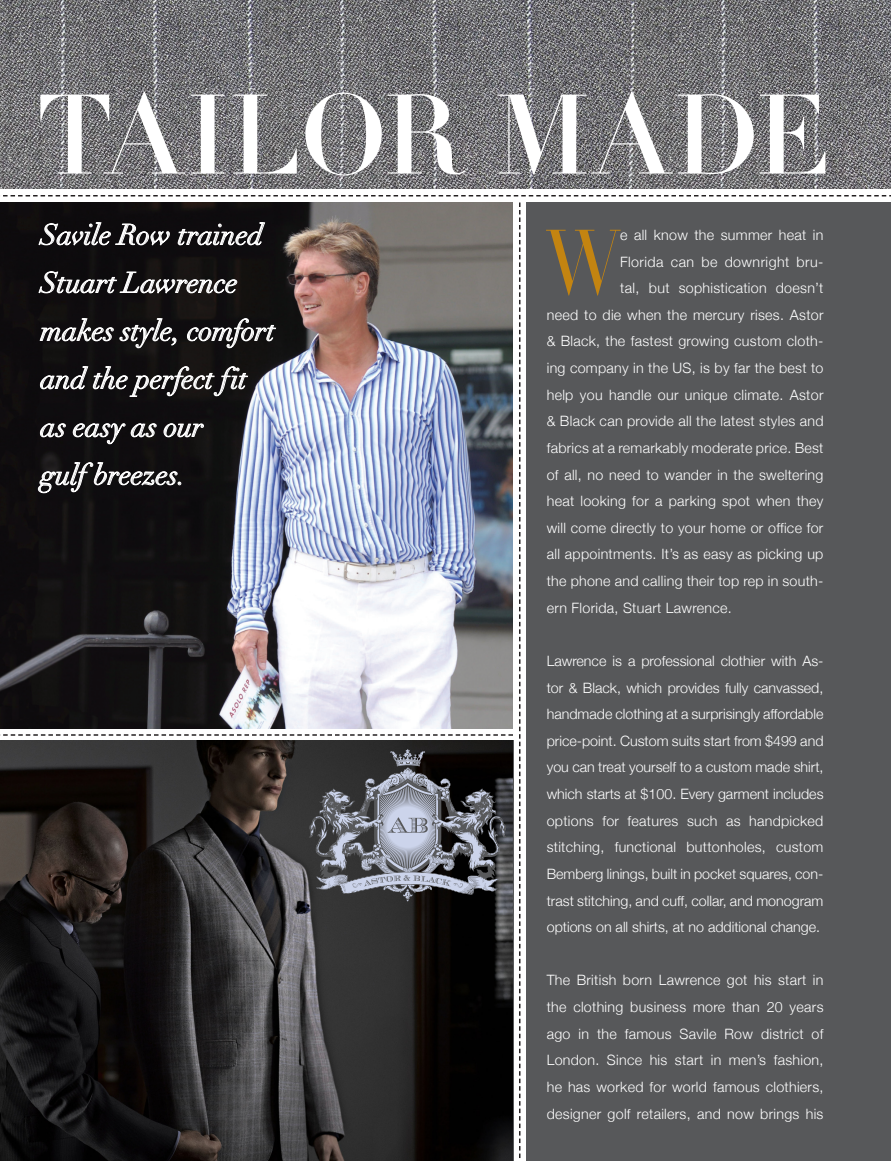
<style>
.page{position:relative;width:891px;height:1161px;background:#fff}
.page>*{position:absolute;margin:0;border:0;box-sizing:border-box;transform-origin:0 0}
.t1{font:111px "Didot LT Std Headline";letter-spacing:-.02em;color:#fff}
.t2{font:89.1px "Didot LT Std Headline";color:#c38411;scale:.7 1}
.t3{font:italic 28.5px/48px "Didot LT Std";letter-spacing:-.01em;color:#fff}
.t4{font:300 14.25px/26.5px "Helvetica Neue";letter-spacing:.02em;color:#fff;text-align:justify}
</style>
<div class="page">
<img style="left:0;top:0;width:891px;height:189px">
<img style="left:0;top:202px;width:513px;height:527px">
<svg style="left:3px;top:195px;width:888px;height:1px"></svg>
<div style="left:526px;top:202px;width:365px;height:959px;background:#57585a"></div>
<svg style="left:38px;top:222px;width:132px;height:24px;background:#424042"></svg>
<svg style="left:177px;top:222px;width:88px;height:24px;background:#454345"></svg>
<svg style="left:38px;top:271px;width:200px;height:23px;background:#454343"></svg>
<svg style="left:39px;top:318px;width:138px;height:31px;background:#3a3839"></svg>
<svg style="left:187px;top:318px;width:90px;height:31px;background:#3b3a3a"></svg>
<svg style="left:40px;top:366px;width:209px;height:31px;background:#3c3a3b"></svg>
<svg style="left:40px;top:423px;width:26px;height:15px"></svg>
<svg style="left:73px;top:423px;width:84px;height:22px;background:#464546"></svg>
<svg style="left:163px;top:423px;width:41px;height:15px"></svg>
<svg style="left:38px;top:462px;width:143px;height:32px;background:#3c3a3c"></svg>
<img style="left:0;top:740px;width:513px;height:421px">
<svg style="left:0;top:734px;width:513px;height:2px"></svg>
<svg style="left:519px;top:203px;width:2px;height:956px"></svg>
<svg style="left:309px;top:749px;width:198px;height:152px;background:#5c5e65"></svg>
<h1 class="t1" style="left:38px;top:68px;width:795px">TAILOR MADE</h1>
<h3 class="t3" style="left:40px;top:211px;width:236px">Savile Row trained<br>Stuart Lawrence makes style, comfort and the perfect fit as easy as our<br>gulf breezes.</h3>
<h2 class="t2" style="left:547px;top:208px;width:105px">W</h2>
<p class="t4" style="left:620px;top:221px;width:205px">e all know the summer heat in</p>
<p class="t4" style="left:620px;top:248px;width:205px">Florida can be downright bru-</p>
<p class="t4" style="left:620px;top:275px;width:205px">tal, but sophistication doesn’t</p>
<p class="t4" style="left:547px;top:301px;width:278px">need to die when the mercury rises. Astor</p>
<p class="t4" style="left:547px;top:328px;width:278px">&amp; Black, the fastest growing custom cloth-</p>
<p class="t4" style="left:547px;top:354px;width:278px">ing company in the US, is by far the best to</p>
<p class="t4" style="left:547px;top:381px;width:278px">help you handle our unique climate. Astor</p>
<p class="t4" style="left:547px;top:408px;width:278px">&amp; Black can provide all the latest styles and</p>
<p class="t4" style="left:547px;top:434px;width:278px">fabrics at a remarkably moderate price. Best</p>
<p class="t4" style="left:547px;top:461px;width:278px">of all, no need to wander in the sweltering</p>
<p class="t4" style="left:547px;top:488px;width:278px">heat looking for a parking spot when they</p>
<p class="t4" style="left:547px;top:514px;width:278px">will come directly to your home or office for</p>
<p class="t4" style="left:547px;top:541px;width:278px">all appointments. It’s as easy as picking up</p>
<p class="t4" style="left:547px;top:567px;width:278px">the phone and calling their top rep in south-</p>
<p class="t4" style="left:547px;top:594px;width:187px">ern Florida, Stuart Lawrence.</p>
<p class="t4" style="left:547px;top:647px;width:278px">Lawrence is a professional clothier with As&shy;tor &amp; Black, which provides fully canvassed, handmade clothing at a surprisingly affordable price-point. Custom suits start from $499 and you can treat yourself to a custom made shirt, which starts at $100. Every garment includes options for features such as handpicked stitching, functional buttonholes, custom Bemberg linings, built in pocket squares, con&shy;trast stitching, and cuff, collar, and monogram options on all shirts, at no additional change.</p>
<p class="t4" style="left:547px;top:967px;width:278px">The British born Lawrence got his start in the clothing business more than 20 years ago in the famous Savile Row district of London. Since his start in men’s fashion, he has worked for world famous clothiers, designer golf retailers, and now brings his</p>
</div>
